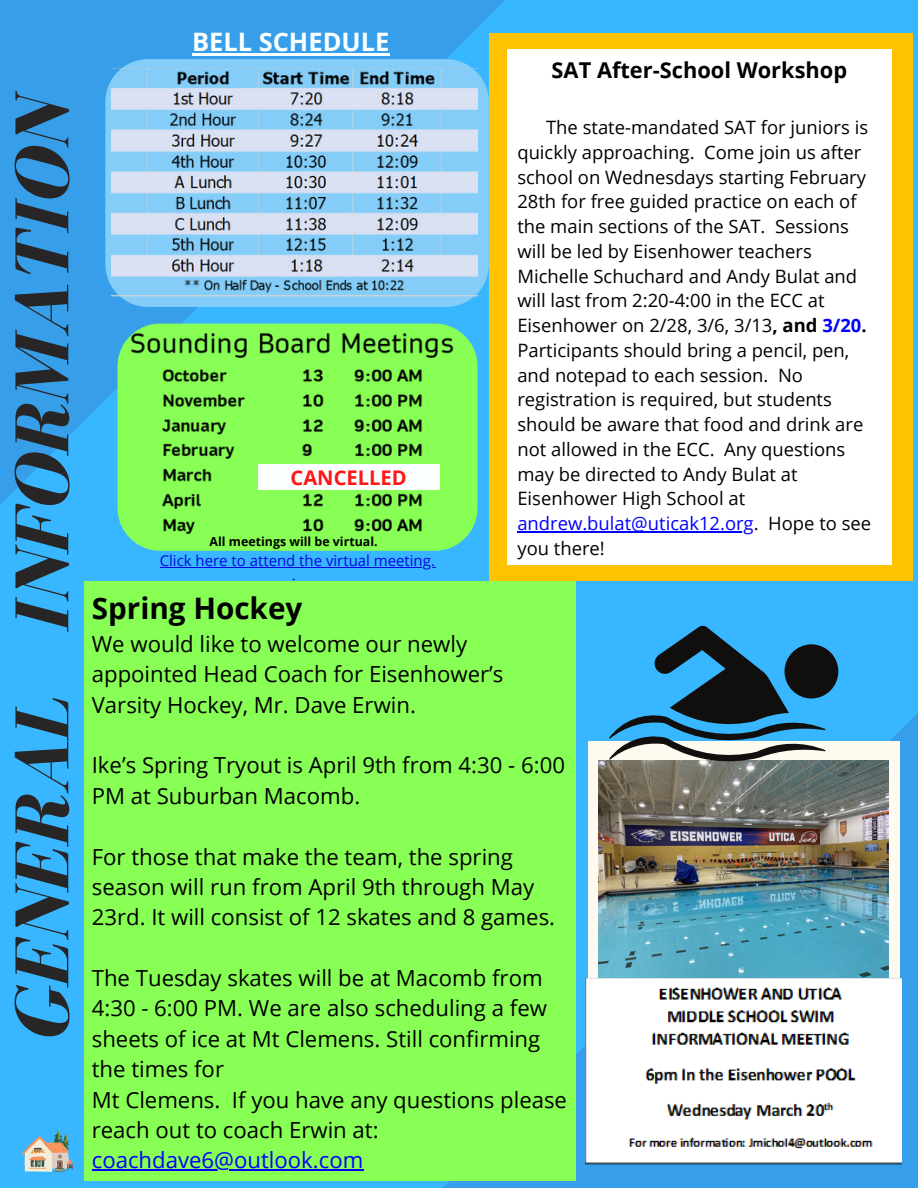
<style>
.page{position:relative;width:918px;height:1188px;background:#38b6ff}
.page>*{position:absolute;margin:0;border:0;box-sizing:border-box;transform-origin:0 0}
.t1{font:italic 700 78.6px "Bodoni FLF";letter-spacing:-.005em;color:#272525}
.t2{font:700 29.7px "Open Sans";color:#000}
.t3{font:700 25.5px "Open Sans";color:#fcffff}
.t4{font:22.2px/30.3px "Open Sans";color:#000}
.t5{font:22.2px "Open Sans";color:#00f}
.t6{font:700 21.75px "Open Sans";color:#000}
.t7{font:700 20.1px "Open Sans";color:#ff1616}
.t8{font:18.45px/24.8px "Open Sans";color:#000}
.t9{font:15px "Open Sans";color:#0805e3}
.t10{font:700 12.45px "Open Sans";color:#000}
.t11{font:12.45px "Open Sans";color:#000}
.s1{font-weight:700}
.s2{font-weight:700;color:#00f}
.s3{color:#00f}
</style>
<div class="page">
<svg style="left:0;top:0;width:505px;height:527px;fill:#379fe9"></svg>
<img style="left:23px;top:1130px;width:49px;height:42px">
<svg style="left:443px;top:654px;width:475px;height:534px;fill:#379fe9"></svg>
<svg style="left:105px;top:59px;width:384px;height:248px;background:#79c8f7"></svg>
<img style="left:112px;top:68px;width:366px;height:229px">
<img style="left:122px;top:324px;width:367px;height:244px">
<div style="left:258px;top:465px;width:181px;height:25px;background:#fcffff"></div>
<hr style="left:160px;top:567px;width:275px;height:1px;background:#0805e3">
<div style="left:588px;top:742px;width:312px;height:247px;background:#fffaef"></div>
<img style="left:598px;top:761px;width:291px;height:217px">
<img style="left:586px;top:978px;width:316px;height:188px">
<div style="left:489px;top:33px;width:424px;height:548px;background:#ffc200"></div>
<div style="left:507px;top:49px;width:385px;height:515px;background:#fff"></div>
<hr style="left:517px;top:531px;width:237px;height:1px;background:#00f">
<div style="left:785px;top:644px;width:53px;height:54px;background:#100f0d;border-radius:50%"></div>
<svg style="left:609px;top:625px;width:216px;height:136px"></svg>
<div style="left:84px;top:581px;width:492px;height:600px;background:#8f5"></div>
<hr style="left:192px;top:53px;width:197px;height:3px;background:#fcffff">
<hr style="left:92px;top:1169px;width:271px;height:2px;background:#00f">
<h1 class="t1" style="left:1px;top:1041px;width:952px;rotate:-90deg">GENERAL INFORMATION</h1>
<h3 class="t3" style="left:192px;top:24px;width:199px">BELL SCHEDULE</h3>
<p class="t7" style="left:291px;top:463px;width:118px">CANCELLED</p>
<p class="t10" style="left:210px;top:533px;width:170px">All meetings will be virtual.</p>
<p class="t11" style="left:292px;top:567px;width:5px">.</p>
<p class="t9" style="left:160px;top:550px;width:277px">Click here to attend the virtual meeting.</p>
<p class="t6" style="left:552px;top:55px;width:297px">SAT After-School Workshop</p>
<p class="t8" style="left:517px;top:115px;width:355px;text-indent:29px">The state-mandated SAT for juniors is quickly approaching. Come join us after school on Wednesdays starting February 28th for free guided practice on each of the main sections of the SAT. Sessions will be led by Eisenhower teachers Michelle Schuchard and Andy Bulat and will last from 2:20-4:00 in the ECC at Eisenhower on 2/28, 3/6, 3/13<span class="s1">, and</span> <span class="s2">3/20</span><span class="s1">.<br></span>Participants should bring a pencil, pen, and notepad to each session. No registration is required, but students should be aware that food and drink are not allowed in the ECC. Any questions may be directed to Andy Bulat at Eisenhower High School at <span class="s3">andrew.bulat@uticak12.org</span>. Hope to see you there!</p>
<h2 class="t2" style="left:92px;top:588px;width:212px">Spring Hockey</h2>
<p class="t4" style="left:92px;top:628px;width:413px">We would like to welcome our newly appointed Head Coach for Eisenhower’s<br>Varsity Hockey, Mr. Dave Erwin.</p>
<p class="t4" style="left:92px;top:750px;width:475px">Ike’s Spring Tryout is April 9th from 4:30 - 6:00<br>PM at Suburban Macomb.</p>
<p class="t4" style="left:92px;top:841px;width:465px">For those that make the team, the spring season will run from April 9th through May<br>23rd. It will consist of 12 skates and 8 games.</p>
<p class="t4" style="left:92px;top:962px;width:477px">The Tuesday skates will be at Macomb from 4:30 - 6:00 PM. We are also scheduling a few sheets of ice at Mt Clemens. Still confirming the times for<br>Mt Clemens. If you have any questions please reach out to coach Erwin at:</p>
<p class="t5" style="left:92px;top:1145px;width:273px">coachdave6@outlook.com</p>
</div>
